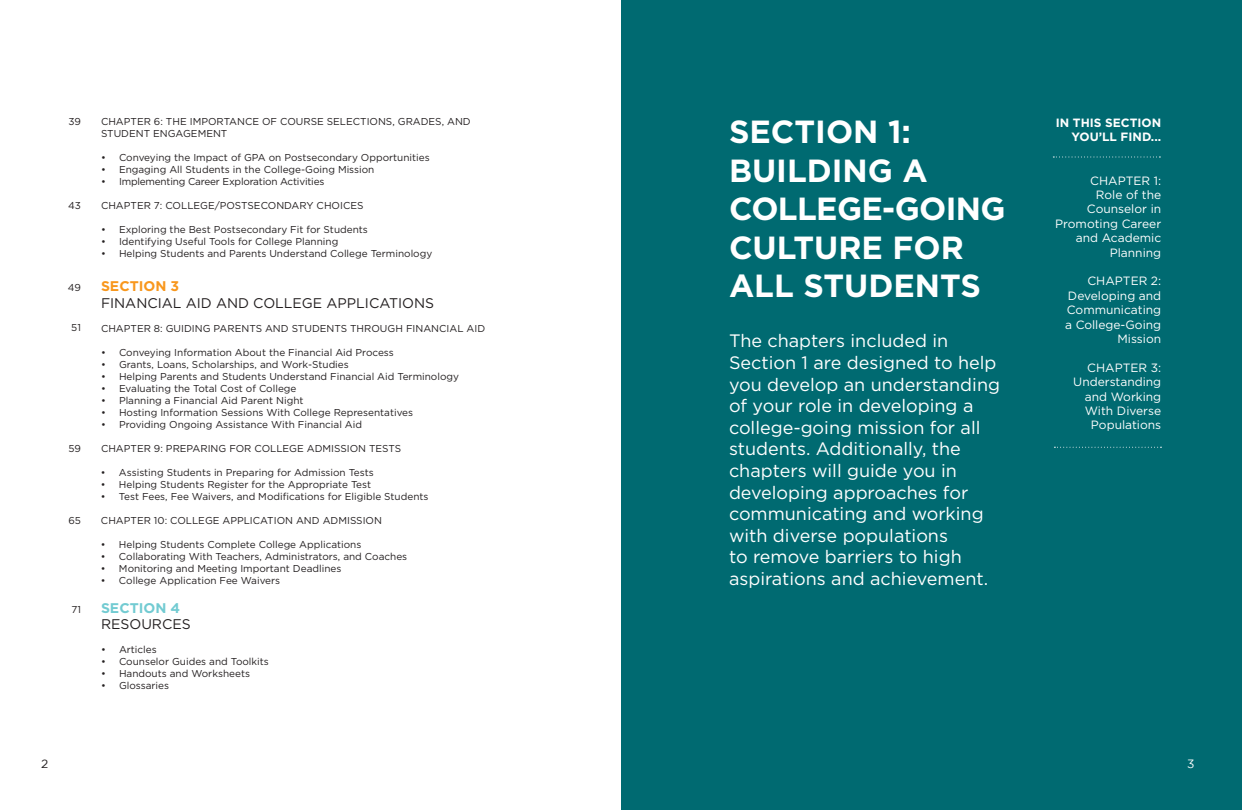
<style>
.page{position:relative;width:1242px;height:810px;background:#fff}
.page>*{position:absolute;margin:0;border:0;box-sizing:border-box;transform-origin:0 0}
.t1{font:700 32px/38.4px "Gotham";color:#fff}
.t2{font:18px/21.6px "Gotham";color:#fff}
.t3{font:14px "Gotham";color:#231f20}
.t4{font:700 14px "Gotham";color:#f8971d}
.t5{font:700 14px "Gotham";color:#72cbd2}
.t6{font:12px/14.4px "Gotham";color:#fff;text-align:right}
.t7{font:700 12px/14.4px "Gotham";color:#fff;text-align:right}
.t8{font:12px "Gotham";color:#231f20}
.t9{font:12px "Gotham";color:#fff}
.t10{font:10px/12px "Gotham";color:#231f20}
.t11{font:10px "Gotham";letter-spacing:.115em;color:#231f20}
.t12{font:10px "Gotham";letter-spacing:-.02em;color:#231f20}
</style>
<div class="page">
<div style="left:621px;top:0;width:621px;height:810px;background:#006a71"></div>
<svg style="left:1053px;top:156px;width:107px;height:2px"></svg>
<svg style="left:1054px;top:447px;width:108px;height:1px"></svg>
<p class="t10" style="left:68px;top:115px;width:14px">39</p>
<p class="t10" style="left:68px;top:200px;width:14px">43</p>
<p class="t10" style="left:68px;top:281px;width:15px">49</p>
<p class="t10" style="left:71px;top:322px;width:11px">51</p>
<p class="t10" style="left:68px;top:442px;width:14px">59</p>
<p class="t10" style="left:68px;top:514px;width:14px">65</p>
<p class="t10" style="left:71px;top:603px;width:11px">71</p>
<p class="t10" style="left:101px;top:116px;width:355px">Chapter 6: the I mportance of Course Selections, Grades, AND<br>STUDEN</p>
<p class="t10" style="left:144px;top:128px;width:56px">T ENGAGEMEN</p>
<p class="t10" style="left:221px;top:128px;width:8px">T</p>
<p class="t10" style="left:101px;top:152px;width:330px">• Conveying the I mpact of GPA on Postsecondary Opportunities</p>
<p class="t10" style="left:101px;top:164px;width:275px">• Engaging All Students in the College-Going M ission</p>
<p class="t12" style="left:101px;top:176px;width:225px">• I mplementing Career Exploration Activities</p>
<p class="t10" style="left:101px;top:200px;width:264px">Chapter 7: College/PostSecondary Choices</p>
<p class="t10" style="left:101px;top:224px;width:268px">• Exploring the Best Postsecondary Fit for Students</p>
<p class="t10" style="left:101px;top:236px;width:239px">• Identifying Useful Tools for College Planning</p>
<p class="t10" style="left:101px;top:248px;width:333px">• Helping Students and Parents U nderstand College Terminology</p>
<h3 class="t4" style="left:101px;top:278px;width:80px">SECTION 3</h3>
<h3 class="t3" style="left:101px;top:295px;width:335px">Financial Aid and College Applications</h3>
<p class="t11" style="left:101px;top:323px;width:386px">Chapter 8: Guiding Parents and Students Through Financial Aid</p>
<p class="t10" style="left:101px;top:346px;width:294px">• Conveying I nformation About the Financial Aid Process</p>
<p class="t10" style="left:101px;top:358px;width:249px">• Grants, Loans, Scholarships, and Work-Studies</p>
<p class="t10" style="left:101px;top:370px;width:360px">• Helping Parents and Students U nderstand Financial Aid Terminology</p>
<p class="t10" style="left:101px;top:382px;width:197px">• Evaluating the Total Cost of College</p>
<p class="t10" style="left:101px;top:394px;width:204px">• Planning a Financial Aid Parent N ight</p>
<p class="t10" style="left:101px;top:406px;width:314px">• Hosting I nformation Sessions With College Representatives</p>
<p class="t10" style="left:101px;top:418px;width:263px">• Providing Ongoing Assistance With Financial Aid</p>
<p class="t10" style="left:101px;top:442px;width:302px">Chapter 9: Preparing for college admission tests</p>
<p class="t10" style="left:101px;top:466px;width:274px">• Assisting Students in Preparing for Admission Tests</p>
<p class="t10" style="left:101px;top:478px;width:272px">• Helping Students Register for the Appropriate Test</p>
<p class="t10" style="left:101px;top:490px;width:329px">• Test Fees, Fee Waivers, and Modifications for Eligible Students</p>
<p class="t10" style="left:101px;top:514px;width:283px">Chapter 10: College Application and admission</p>
<p class="t10" style="left:101px;top:538px;width:262px">• Helping Students Complete College Applications</p>
<p class="t10" style="left:101px;top:550px;width:308px">• Collaborating With Teachers, Administrators, and Coaches</p>
<p class="t10" style="left:101px;top:562px;width:242px">• Monitoring and Meeting I mportant Deadlines</p>
<p class="t10" style="left:101px;top:574px;width:181px">• College Application Fee Waivers</p>
<h3 class="t5" style="left:101px;top:600px;width:81px">SECTION 4</h3>
<h3 class="t3" style="left:101px;top:617px;width:11px">RESOURCES</h3>
<p class="t10" style="left:101px;top:644px;width:57px">• Articles</p>
<p class="t10" style="left:101px;top:656px;width:169px">• Counselor Guides and Toolkits</p>
<p class="t10" style="left:101px;top:668px;width:151px">• Handouts and Worksheets</p>
<p class="t10" style="left:101px;top:680px;width:70px">• Glossaries</p>
<p class="t8" style="left:41px;top:757px;width:9px">2</p>
<h1 class="t1" style="left:729px;top:112px;width:184px">SECTION 1:<br>BUILDIN</h1>
<h1 class="t1" style="left:868px;top:151px;width:61px">G A</h1>
<h1 class="t1" style="left:729px;top:189px;width:45px">COLLE</h1>
<h1 class="t1" style="left:837px;top:189px;width:80px">GE-GOIN</h1>
<h1 class="t1" style="left:980px;top:189px;width:27px">G</h1>
<h1 class="t1" style="left:729px;top:227px;width:45px">CULTU</h1>
<h1 class="t1" style="left:838px;top:227px;width:127px">REFOR</h1>
<h1 class="t1" style="left:729px;top:266px;width:23px">ALL</h1>
<h1 class="t1" style="left:803px;top:266px;width:44px">STUDENTS</h1>
<p class="t2" style="left:729px;top:330px;width:273px">The chapters included in<br>Section 1 are designed to help you develop an understanding of your role in developing a college-going mission for all students. Additionally, the chapters will guide you in developing approaches for communicating and working with diverse populations<br>to remove barriers to high aspirations and achievement.</p>
<p class="t7" style="left:1056px;top:115px;width:107px">IN THIS SECTION<br>YOU’LL FIND...</p>
<p class="t6" style="left:1090px;top:173px;width:10px">CHAP</p>
<p class="t6" style="left:1055px;top:173px;width:107px">TER 1:<br>Role of the<br>Counselor in<br>Promoting Career and Academic<br>Planning</p>
<p class="t6" style="left:1087px;top:274px;width:10px">CHAP</p>
<p class="t6" style="left:1065px;top:274px;width:98px">TER 2:<br>Developing and<br>Communicating a College-Going<br>M ission</p>
<p class="t6" style="left:1087px;top:360px;width:10px">CHAP</p>
<p class="t6" style="left:1073px;top:360px;width:89px">TER 3:<br>U nderstanding and Working<br>With D iverse<br>Populations</p>
<p class="t9" style="left:1187px;top:757px;width:9px">3</p>
</div>
